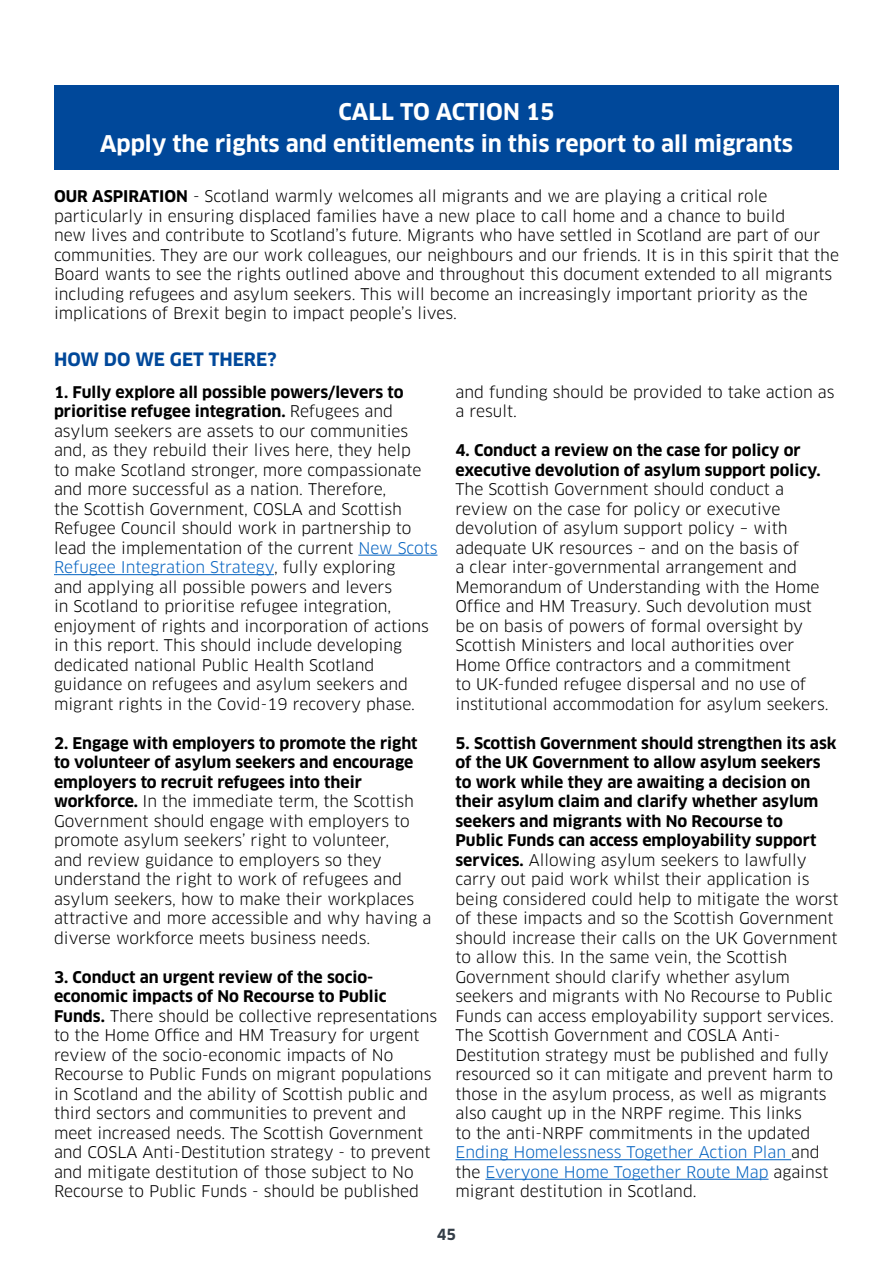
<style>
.page{position:relative;width:893px;height:1263px;background:#fff}
.page>*{position:absolute;margin:0;border:0;box-sizing:border-box;transform-origin:0 0}
.CTA{font:700 22.5px "Clan";color:#fff}
.Sub_Header{font:700 18px "Clan";color:#00489a}
.Body{font:15.75px/19.5px "Clan";color:#000}
.t1{font:700 15px "Clan";color:#343e48}
.s1{font-weight:700}
.s2{color:#0563c1}
</style>
<div class="page">
<div style="left:54px;top:85px;width:785px;height:84px;background:#00489a"></div>
<hr style="left:358px;top:555px;width:79px;height:1px;background:#0563c1">
<hr style="left:54px;top:574px;width:220px;height:1px;background:#0563c1">
<hr style="left:455px;top:1159px;width:336px;height:1px;background:#0563c1">
<hr style="left:485px;top:1179px;width:283px;height:1px;background:#0563c1">
<p class="CTA" style="left:338px;top:97px;width:218px">CALL TO ACTION 15</p>
<p class="CTA" style="left:100px;top:130px;width:694px">Apply the rights and entitlements in this report to all migrants</p>
<p class="Body" style="left:54px;top:187px;width:787px"><span class="s1">OUR ASPIRATION</span> - Scotland warmly welcomes all migrants and we are playing a critical role particularly in ensuring displaced families have a new place to call home and a chance to build<br>new lives and contribute to Scotland’s future. Migrants who have settled in Scotland are part of our communities. They are our work colleagues, our neighbours and our friends. It is in this spirit that the Board wants to see the rights outlined above and throughout this document extended to all migrants including refugees and asylum seekers. This will become an increasingly important priority as the implications of Brexit begin to impact people’s lives.</p>
<p class="Sub_Header" style="left:54px;top:348px;width:224px">HOW DO WE GET THERE?</p>
<p class="Body" style="left:54px;top:383px;width:385px"><span class="s1">1. Fully explore all possible powers/levers to prioritise refugee integration.</span> Refugees and asylum seekers are assets to our communities and, as they rebuild their lives here, they help<br>to make Scotland stronger, more compassionate and more successful as a nation. Therefore,<br>the Scottish Government, COSLA and Scottish Refugee Council should work in partnership to lead the implementation of the current <span class="s2">New Scots Refugee Integration Strategy</span>, fully exploring<br>and applying all possible powers and levers<br>in Scotland to prioritise refugee integration, enjoyment of rights and incorporation of actions in this report. This should include developing dedicated national Public Health Scotland guidance on refugees and asylum seekers and migrant rights in the Covid-19 recovery phase.</p>
<p class="Body" style="left:54px;top:734px;width:379px"><span class="s1">2. Engage with employers to promote the right to volunteer of asylum seekers and encourage employers to recruit refugees into their workforce.</span> In the immediate term, the Scottish Government should engage with employers to promote asylum seekers’ right to volunteer,<br>and review guidance to employers so they understand the right to work of refugees and asylum seekers, how to make their workplaces attractive and more accessible and why having a diverse workforce meets business needs.</p>
<p class="Body" style="left:54px;top:968px;width:385px"><span class="s1">3. Conduct an urgent review of the socio&shy;economic impacts of No Recourse to Public Funds.</span> There should be collective representations to the Home Office and HM Treasury for urgent review of the socio-economic impacts of No Recourse to Public Funds on migrant populations in Scotland and the ability of Scottish public and third sectors and communities to prevent and meet increased needs. The Scottish Government and COSLA Anti-Destitution strategy - to prevent and mitigate destitution of those subject to No Recourse to Public Funds - should be published</p>
<p class="Body" style="left:455px;top:383px;width:380px">and funding should be provided to take action as a result.</p>
<p class="Body" style="left:455px;top:441px;width:375px"><span class="s1">4. Conduct a review on the case for policy or executive devolution of asylum support policy.<br></span>The Scottish Government should conduct a review on the case for policy or executive devolution of asylum support policy – with adequate UK resources – and on the basis of<br>a clear inter-governmental arrangement and Memorandum of Understanding with the Home Office and HM Treasury. Such devolution must be on basis of powers of formal oversight by Scottish Ministers and local authorities over Home Office contractors and a commitment<br>to UK-funded refugee dispersal and no use of institutional accommodation for asylum seekers.</p>
<p class="Body" style="left:455px;top:734px;width:384px"><span class="s1">5. Scottish Government should strengthen its ask of the UK Government to allow asylum seekers to work while they are awaiting a decision on their asylum claim and clarify whether asylum seekers and migrants with No Recourse to<br>Public Funds can access employability support services.</span> Allowing asylum seekers to lawfully carry out paid work whilst their application is being considered could help to mitigate the worst of these impacts and so the Scottish Government should increase their calls on the UK Government to allow this. In the same vein, the Scottish Government should clarify whether asylum seekers and migrants with No Recourse to Public Funds can access employability support services.<br>The Scottish Government and COSLA Anti-Destitution strategy must be published and fully resourced so it can mitigate and prevent harm to those in the asylum process, as well as migrants also caught up in the NRPF regime. This links<br>to the anti-NRPF commitments in the updated <span class="s2">Ending Homelessness Together Action Plan</span> and the <span class="s2">Everyone Home Together Route Map</span> against migrant destitution in Scotland.</p>
<p class="t1" style="left:437px;top:1225px;width:21px">45</p>
</div>
